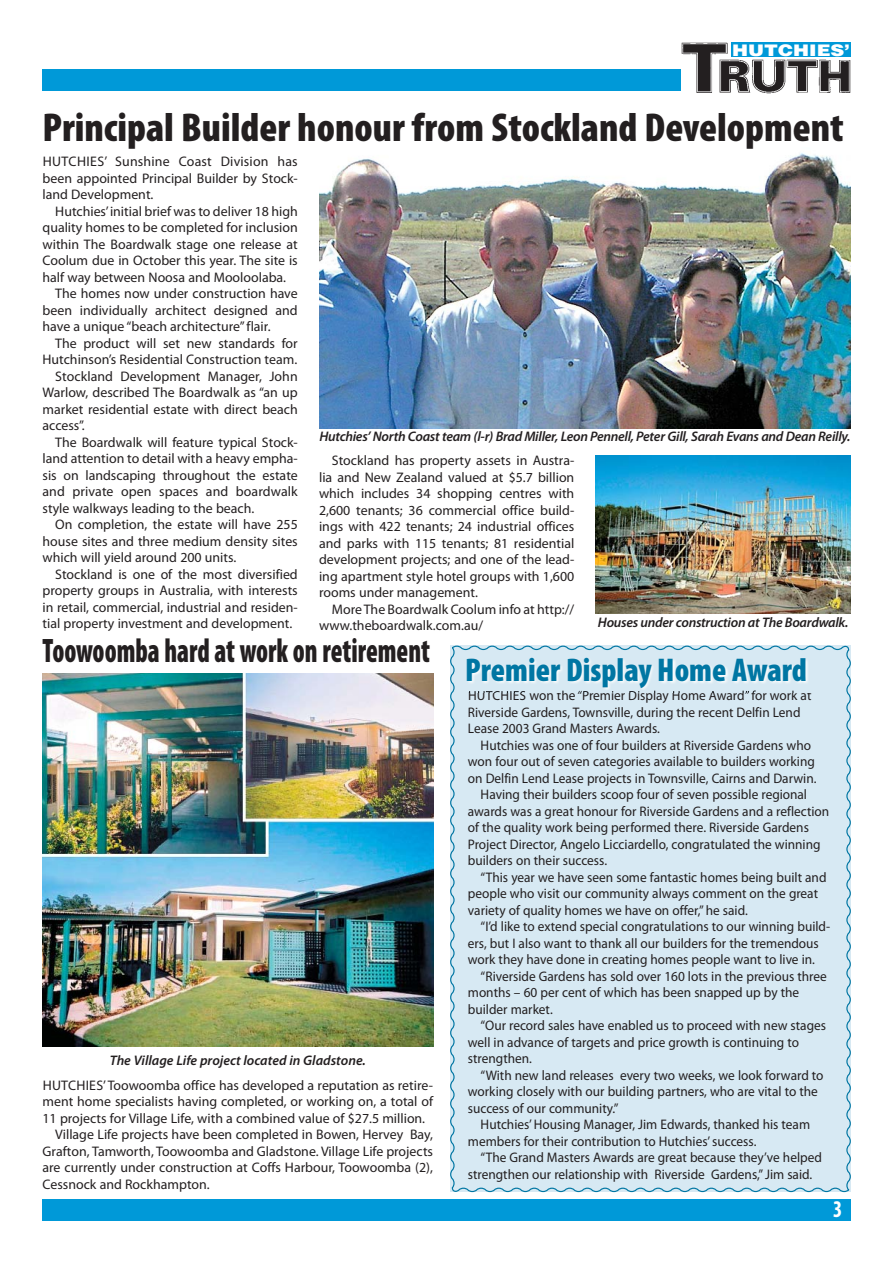
<style>
.page{position:relative;width:893px;height:1263px;background:#fff}
.page>*{position:absolute;margin:0;border:0;box-sizing:border-box;transform-origin:0 0}
.t1{font:900 condensed 40.5px "Myriad Pro";color:#231f20}
.t2{font:900 condensed 34.05px "Myriad Pro";color:#231f20;scale:.78 1}
.t3{font:900 condensed 33px "Myriad Pro";color:#0076a3}
.t4{font:700 condensed 24px "Myriad Pro";color:#fff;scale:.9 1}
.t5{font:900 15.9px "Helvetica";color:#fff;scale:1.2 1}
.t6{font:13.8px/16.5px "Myriad Pro";color:#231f20;text-align:justify}
.t7{font:13.8px/16.5px "Myriad Pro";color:#231f20;scale:.96 1}
.t8{font:italic 600 13.8px "Myriad Pro";letter-spacing:-.02em;color:#231f20}
.t9{font:italic 600 13.8px "Myriad Pro";color:#231f20}
</style>
<div class="page">
<div style="left:43px;top:1199px;width:807px;height:21px;background:#0099d8"></div>
<div style="left:450px;top:646px;width:400px;height:546px;background:#d7e9f3"></div>
<div style="left:43px;top:70px;width:807px;height:21px;background:#0099d8"></div>
<img style="left:681px;top:43px;width:169px;height:50px">
<div style="left:731px;top:42px;width:119px;height:15px;background:#0099d8"></div>
<img style="left:43px;top:673px;width:390px;height:373px">
<img style="left:595px;top:456px;width:255px;height:158px">
<img style="left:319px;top:153px;width:531px;height:275px">
<img style="left:466px;top:656px;width:343px;height:36px">
<img style="left:469px;top:691px;width:57px;height:1px">
<img style="left:529px;top:690px;width:280px;height:2px">
<img style="left:560px;top:691px;width:63px;height:1px">
<p class="t5" style="left:732px;top:44px;width:99px">HUTCHIES’</p>
<h1 class="t1" style="left:43px;top:112px;width:802px">Principal Builder honour from Stockland Development</h1>
<p class="t6" style="left:43px;top:155px;width:257px">HUTCHIES’ Sunshine Coast Division has been appointed Principal Builder by Stock&shy;land Development.</p>
<p class="t6" style="left:55px;top:204px;width:244px">Hutchies’ initial brief was to deliver 18 high</p>
<p class="t6" style="left:43px;top:221px;width:257px">quality homes to be completed for inclusion</p>
<p class="t6" style="left:43px;top:237px;width:257px">within The Boardwalk stage one release at</p>
<p class="t6" style="left:43px;top:254px;width:257px">Coolum due in October this year. The site is</p>
<p class="t6" style="left:43px;top:270px;width:245px">half way between Noosa and Mooloolaba.</p>
<p class="t6" style="left:55px;top:287px;width:244px">The homes now under construction have</p>
<p class="t6" style="left:43px;top:303px;width:257px">been individually architect designed and</p>
<p class="t6" style="left:43px;top:320px;width:229px">have a unique “beach architecture” flair.</p>
<p class="t6" style="left:55px;top:336px;width:244px">The product will set new standards for</p>
<p class="t6" style="left:43px;top:353px;width:256px">Hutchinson’s Residential Construction team.</p>
<p class="t6" style="left:55px;top:369px;width:244px">Stockland Development Manager, John</p>
<p class="t6" style="left:43px;top:386px;width:257px">Warlow, described The Boardwalk as “an up</p>
<p class="t6" style="left:43px;top:402px;width:257px">market residential estate with direct beach</p>
<p class="t6" style="left:43px;top:419px;width:44px">access”.</p>
<p class="t6" style="left:55px;top:435px;width:244px">The Boardwalk will feature typical Stock-</p>
<p class="t6" style="left:43px;top:452px;width:257px">land attention to detail with a heavy empha-</p>
<p class="t6" style="left:43px;top:468px;width:257px">sis on landscaping throughout the estate</p>
<p class="t6" style="left:43px;top:485px;width:257px">and private open spaces and boardwalk</p>
<p class="t6" style="left:43px;top:501px;width:213px">style walkways leading to the beach.</p>
<p class="t6" style="left:55px;top:518px;width:244px">On completion, the estate will have 255</p>
<p class="t6" style="left:43px;top:534px;width:257px">house sites and three medium density sites</p>
<p class="t6" style="left:43px;top:551px;width:195px">which will yield around 200 units.</p>
<p class="t6" style="left:55px;top:567px;width:244px">Stockland is one of the most diversified</p>
<p class="t6" style="left:43px;top:584px;width:257px">property groups in Australia, with interests</p>
<p class="t6" style="left:43px;top:600px;width:257px">in retail, commercial, industrial and residen-</p>
<p class="t6" style="left:43px;top:617px;width:251px">tial property investment and development.</p>
<p class="t8" style="left:319px;top:432px;width:532px">Hutchies’ North Coast team (l-r) Brad Miller, Leon Pennell, Peter Gill, Sarah Evans and Dean Reilly.</p>
<p class="t6" style="left:319px;top:454px;width:257px;text-indent:13px">Stockland has property assets in Austra&shy;lia and New Zealand valued at $5.7 billion which includes 34 shopping centres with 2,600 tenants; 36 commercial office build&shy;ings with 422 tenants; 24 industrial offices and parks with 115 tenants; 81 residential development projects; and one of the lead&shy;ing apartment style hotel groups with 1,600 rooms under management.</p>
<p class="t6" style="left:319px;top:602px;width:257px;text-indent:13px">More The Boardwalk Coolum info at http:// www.theboardwalk.com.au/</p>
<p class="t8" style="left:598px;top:617px;width:252px">Houses under construction at The Boardwalk.</p>
<h2 class="t2" style="left:43px;top:638px;width:498px">Toowoomba hard at work on retirement</h2>
<p class="t9" style="left:110px;top:1055px;width:258px">The Village Life project located in Gladstone.</p>
<p class="t6" style="left:43px;top:1078px;width:392px">HUTCHIES’ Toowoomba office has developed a reputation as retire-</p>
<p class="t6" style="left:43px;top:1094px;width:392px">ment home specialists having completed, or working on, a total of</p>
<p class="t6" style="left:43px;top:1111px;width:384px">11 projects for Village Life, with a combined value of $27.5 million.</p>
<p class="t6" style="left:55px;top:1128px;width:379px">Village Life projects have been completed in Bowen, Hervey Bay,</p>
<p class="t6" style="left:43px;top:1144px;width:392px">Grafton, Tamworth, Toowoomba and Gladstone. Village Life projects</p>
<p class="t6" style="left:43px;top:1161px;width:392px">are currently under construction at Coffs Harbour, Toowoomba (2),</p>
<p class="t6" style="left:43px;top:1177px;width:169px">Cessnock and Rockhampton.</p>
<h3 class="t3" style="left:465px;top:657px;width:343px">Premier Display Home Award</h3>
<p class="t7" style="left:468px;top:689px;width:359px">HUTCHIES won the “Premier Display Home Award” for work at<br>Riverside Gardens, Townsville, during the recent Delfin Lend<br>Lease 2003 Grand Masters Awards.</p>
<p class="t7" style="left:480px;top:738px;width:346px">Hutchies was one of four builders at Riverside Gardens who</p>
<p class="t7" style="left:468px;top:755px;width:363px">won four out of seven categories available to builders working</p>
<p class="t7" style="left:468px;top:771px;width:364px">on Delfin Lend Lease projects in Townsville, Cairns and Darwin.</p>
<p class="t7" style="left:480px;top:788px;width:341px">Having their builders scoop four of seven possible regional</p>
<p class="t7" style="left:468px;top:804px;width:378px">awards was a great honour for Riverside Gardens and a reflection</p>
<p class="t7" style="left:468px;top:821px;width:357px">of the quality work being performed there. Riverside Gardens</p>
<p class="t7" style="left:468px;top:837px;width:369px">Project Director, Angelo Licciar dello, congratulated the winning</p>
<p class="t7" style="left:468px;top:854px;width:146px">builders on their success.</p>
<p class="t7" style="left:480px;top:870px;width:362px">“This year we have seen some fantastic homes being built and</p>
<p class="t7" style="left:468px;top:887px;width:366px">people who visit our community always comment on the great</p>
<p class="t7" style="left:468px;top:903px;width:293px">variety of quality homes we have on offer,” he said.</p>
<p class="t7" style="left:480px;top:920px;width:365px">“I’d like to extend special congratulations to our winning build-</p>
<p class="t7" style="left:468px;top:936px;width:367px">ers, but I also want to thank all our builders for the tremendous</p>
<p class="t7" style="left:468px;top:953px;width:363px">work they have done in creating homes people want to live in.</p>
<p class="t7" style="left:480px;top:969px;width:362px">“Riverside Gardens has sold over 160 lots in the previous three</p>
<p class="t7" style="left:468px;top:986px;width:346px">months – 60 per cent of which has been snapped up by the</p>
<p class="t7" style="left:468px;top:1002px;width:90px">builder market.</p>
<p class="t7" style="left:480px;top:1019px;width:361px">“Our record sales have enabled us to proceed with new stages</p>
<p class="t7" style="left:468px;top:1035px;width:346px">well in advance of targets and price growth is continuing to</p>
<p class="t7" style="left:468px;top:1052px;width:68px">strengthen.</p>
<p class="t7" style="left:480px;top:1068px;width:359px">“With new land releases every two weeks, we look forward to</p>
<p class="t7" style="left:468px;top:1085px;width:366px">working closely with our building partners, who are vital to the</p>
<p class="t7" style="left:468px;top:1101px;width:158px">success of our community.”</p>
<p class="t7" style="left:480px;top:1118px;width:345px">Hutchies’ Housing Manager, Jim Edwards, thanked his team</p>
<p class="t7" style="left:468px;top:1134px;width:302px">members for their contribution to Hutchies’ success.</p>
<p class="t7" style="left:480px;top:1151px;width:357px">“The Grand Masters Awards are great because they’ve helped</p>
<p class="t7" style="left:468px;top:1167px;width:360px">strengthen our relationship with Riverside Gardens,” Jim said.</p>
<h3 class="t4" style="left:833px;top:1200px;width:12px">3</h3>
</div>
